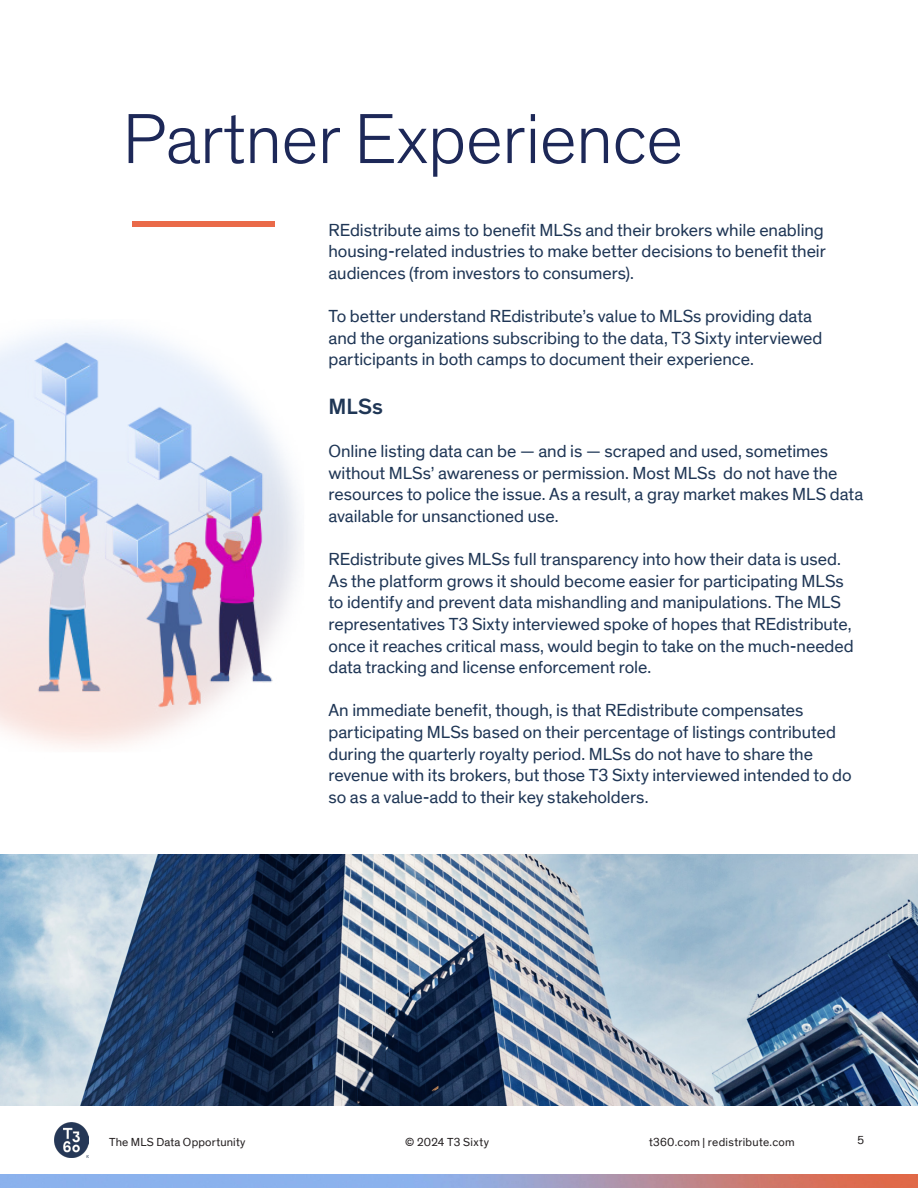
<style>
.page{position:relative;width:918px;height:1188px;background:#fff}
.page>*{position:absolute;margin:0;border:0;box-sizing:border-box;transform-origin:0 0}
.t1{font:300 72px "Theinhardt";color:#1d2858}
.t2{font:500 22.5px "Theinhardt";color:#1f3655}
.t3{font:18px/21.6px "Theinhardt";letter-spacing:-.005em;color:#1f3655}
.t4{font:12px "Theinhardt";letter-spacing:.02em;color:#231f20}
</style>
<div class="page">
<img style="left:54px;top:1123px;width:35px;height:35px">
<div style="left:133px;top:221px;width:142px;height:6px;background:#ea6a49"></div>
<img style="left:0;top:854px;width:918px;height:252px">
<img style="left:0;top:1174px;width:918px;height:14px">
<img style="left:0;top:328px;width:300px;height:420px">
<p class="t1" style="left:123px;top:97px;width:562px">Partner Experience</p>
<p class="t3" style="left:328px;top:219px;width:499px;text-align:justify">REdistribute aims to benefit MLSs and their brokers while enabling housing-related industries to make better decisions to benefit their audiences (from investors to consumers).</p>
<p class="t3" style="left:328px;top:306px;width:495px">To better understand REdistribute’s value to MLSs providing data and the organizations subscribing to the data, T3 Sixty interviewed participants in both camps to document their experience.</p>
<p class="t2" style="left:328px;top:393px;width:56px">MLSs</p>
<p class="t3" style="left:328px;top:441px;width:536px">Online listing data can be — and is — scraped and used, sometimes without MLSs’ awareness or permission. Most MLSs do not have the resources to police the issue. As a result, a gray market makes MLS data available for unsanctioned use.</p>
<p class="t3" style="left:328px;top:549px;width:527px">REdistribute gives MLSs full transparency into how their data is used.<br>As the platform grows it should become easier for participating MLSs to identify and prevent data mishandling and manipulations. The MLS representatives T3 Sixty interviewed spoke of hopes that REdistribute, once it reaches critical mass, would begin to take on the much-needed data tracking and license enforcement role.</p>
<p class="t3" style="left:328px;top:700px;width:525px">An immediate benefit, though, is that REdistribute compensates participating MLSs based on their percentage of listings contributed during the quarterly royalty period. MLSs do not have to share the revenue with its brokers, but those T3 Sixty interviewed intended to do so as a value-add to their key stakeholders.</p>
<p class="t4" style="left:109px;top:1135px;width:138px">The MLS Data Opportunity</p>
<p class="t4" style="left:405px;top:1135px;width:85px">© 2024 T3 Sixty</p>
<p class="t4" style="left:649px;top:1135px;width:147px">t360.com | redistribute.com</p>
<p class="t4" style="left:857px;top:1133px;width:8px">5</p>
</div>
